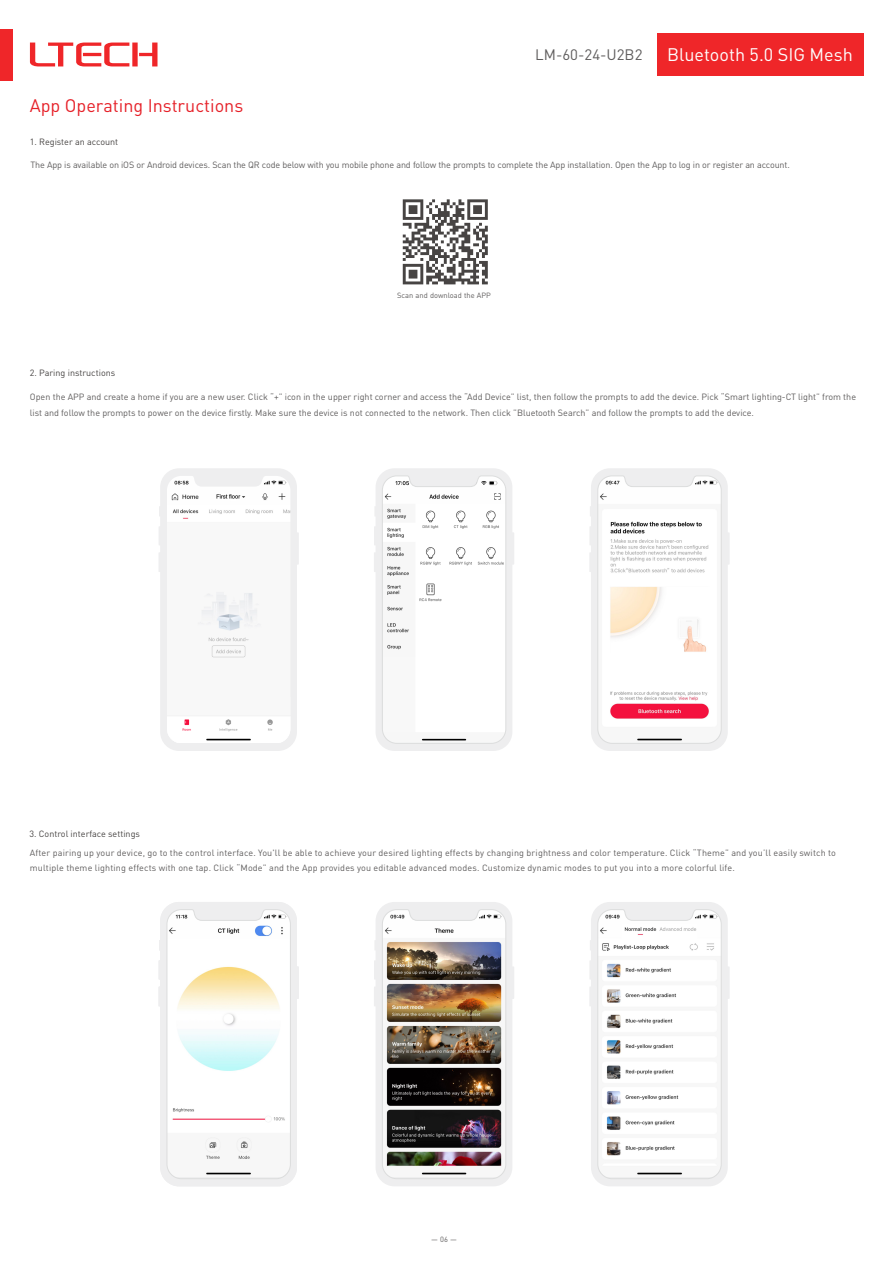
<style>
.page{position:relative;width:893px;height:1263px;background:#fff}
.page>*{position:absolute;margin:0;border:0;box-sizing:border-box;transform-origin:0 0}
.t1{font:18px "DIN Pro";color:#e62129}
.t2{font:18px "DIN Pro";color:#fefefe}
.t3{font:15px "DIN Pro";color:#5f5d5d}
.t4{font:9px/14.5px "DIN Pro";color:#5f5d5d}
.t5{font:9px "DIN Pro";color:#474443}
.t6{font:7.5px "DIN Pro";color:#5f5d5d}
</style>
<div class="page">
<svg style="left:30px;top:43px;width:127px;height:23px"></svg>
<div style="left:0;top:29px;width:13px;height:51px;background:#ef2629"></div>
<div style="left:657px;top:33px;width:206px;height:43px;background:#ef2629"></div>
<img style="left:374px;top:902px;width:140px;height:284px">
<svg style="left:589px;top:902px;width:141px;height:284px"></svg>
<svg style="left:159px;top:902px;width:140px;height:284px"></svg>
<svg style="left:403px;top:199px;width:85px;height:85px"></svg>
<svg style="left:374px;top:468px;width:140px;height:283px"></svg>
<svg style="left:159px;top:468px;width:140px;height:283px"></svg>
<img style="left:167px;top:476px;width:123px;height:222px">
<img style="left:167px;top:698px;width:123px;height:45px">
<svg style="left:589px;top:468px;width:141px;height:283px"></svg>
<h2 class="t3" style="left:535px;top:48px;width:109px">LM-60-24-U2B2</h2>
<h1 class="t2" style="left:667px;top:47px;width:187px">Bluetooth 5.0 SIG Mesh</h1>
<h1 class="t1" style="left:30px;top:99px;width:215px">App Operating Instructions</h1>
<p class="t5" style="left:30px;top:138px;width:90px">1. Register an account</p>
<p class="t4" style="left:30px;top:159px;width:761px">The App is available on iOS or Android devices. Scan the QR code below with you mobile phone and follow the prompts to complete the App installation. Open the App to log in or register an account.</p>
<p class="t6" style="left:397px;top:292px;width:95px">Scan and download the APP</p>
<p class="t5" style="left:30px;top:369px;width:87px">2. Paring instructions</p>
<p class="t4" style="left:30px;top:390px;width:828px;line-height:15.5px">Open the APP and create a home if you are a new user. Click “+” icon in the upper right corner and access the “Add Device” list, then follow the prompts to add the device. Pick “Smart lighting-CT light” from the list and follow the prompts to power on the device firstly. Make sure the device is not connected to the network. Then click ”Bluetooth Search” and follow the prompts to add the device.</p>
<p class="t5" style="left:30px;top:830px;width:112px">3. Control interface settings</p>
<p class="t4" style="left:30px;top:846px;width:808px">After pairing up your device, go to the control interface. You'll be able to achieve your desired lighting effects by changing brightness and color temperature. Click “Theme” and you’ll easily switch to multiple theme lighting effects with one tap. Click “Mode” and the App provides you editable advanced modes. Customize dynamic modes to put you into a more colorful life.</p>
<p class="t6" style="left:431px;top:1236px;width:27px">— 06 —</p>
</div>
